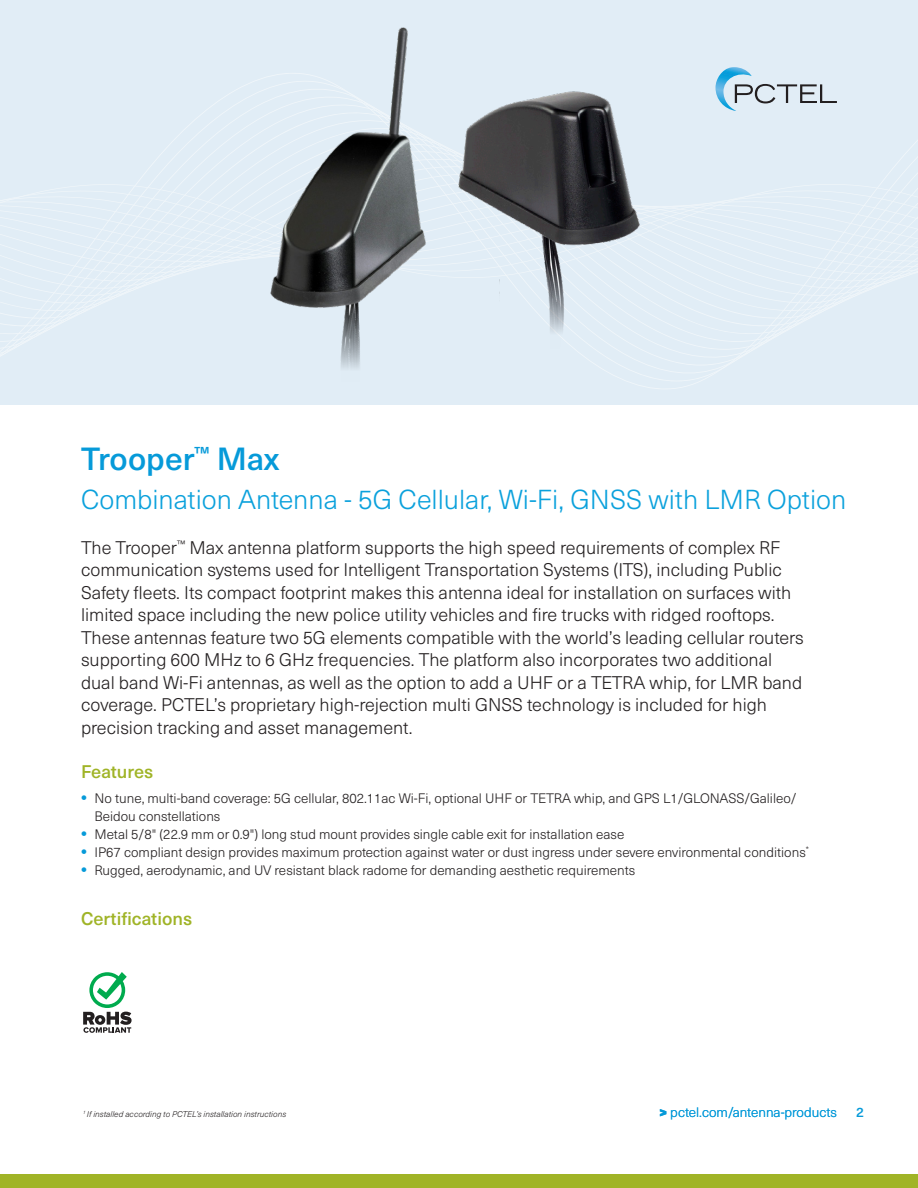
<style>
.page{position:relative;width:918px;height:1188px;background:#fff}
.page>*{position:absolute;margin:0;border:0;box-sizing:border-box;transform-origin:0 0}
.t1{font:500 31.5px "Neue Haas Unica W1 G";color:#069ad9}
.t2{font:300 27px "Neue Haas Unica W1 G";color:#0ba1dc}
.t3{font:300 18px/22.5px "Neue Haas Unica W1 G";color:#231f20}
.Bullet_list{font:500 18px "Neue Haas Unica W1 G";color:#a0b427}
.t4{font:300 13.5px/18px "Neue Haas Unica W1 G";color:#231f20}
.t5{font:300 13.5px "Neue Haas Unica W1 G";color:#069ad9}
.Bullet_list-2{font:500 13.5px "Neue Haas Unica W1 G";color:#069ad9}
.t6{font:italic 300 8.25px "Neue Haas Unica W1 G";color:#231f20}
.s1{font-weight:800;font-size:15px;color:#069ad9}
.s2{font-family:"Neue Haas Unica W1 G X Black";font-weight:400}
</style>
<div class="page">
<div style="left:0;top:1174px;width:918px;height:14px;background:#a0b427"></div>
<svg style="left:83px;top:972px;width:49px;height:61px"></svg>
<div style="left:0;top:0;width:918px;height:405px;background:#e1edf6"></div>
<svg style="left:0;top:82px;width:918px;height:307px"></svg>
<svg style="left:715px;top:67px;width:122px;height:44px"></svg>
<img style="left:252px;top:27px;width:247px;height:355px">
<img style="left:440px;top:49px;width:209px;height:300px">
<p class="t1" style="left:81px;top:435px;width:200px">Trooper<sup>™</sup> Max</p>
<p class="t2" style="left:81px;top:480px;width:767px">Combination Antenna - 5G Cellular, Wi-Fi, GNSS with LMR Option</p>
<p class="t3" style="left:81px;top:535px;width:724px">The Trooper<sup>™</sup> Max antenna platform supports the high speed requirements of complex RF communication systems used for Intelligent Transportation Systems (ITS), including Public Safety fleets. Its compact footprint makes this antenna ideal for installation on surfaces with limited space including the new police utility vehicles and fire trucks with ridged rooftops.<br>These antennas feature two 5G elements compatible with the world’s leading cellular routers supporting 600 MHz to 6 GHz frequencies. The platform also incorporates two additional dual band Wi-Fi antennas, as well as the option to add a UHF or a TETRA whip, for LMR band coverage. PCTEL’s proprietary high-rejection multi GNSS technology is included for high precision tracking and asset management.</p>
<p class="Bullet_list" style="left:81px;top:758px;width:74px">Features</p>
<p class="t4" style="left:94px;top:788px;width:704px;text-indent:-14px"><span class="s1">•</span> No tune, multi-band coverage: 5G cellular, 802.11ac Wi-Fi, optional UHF or TETRA whip, and GPS L1/GLONASS/Galileo/<br>Beidou constellations</p>
<p class="t4" style="left:81px;top:824px;width:545px"><span class="s1">•</span> Metal 5/8" (22.9 mm or 0.9") long stud mount provides single cable exit for installation ease</p>
<p class="t4" style="left:81px;top:842px;width:729px"><span class="s1">•</span> IP67 compliant design provides maximum protection against water or dust ingress under severe environmental conditions<sup>*</sup></p>
<p class="t4" style="left:81px;top:860px;width:556px"><span class="s1">•</span> Rugged, aerodynamic, and UV resistant black radome for demanding aesthetic requirements</p>
<p class="Bullet_list" style="left:81px;top:905px;width:113px">Certifications</p>
<p class="t5" style="left:660px;top:1103px;width:179px"><span class="s2">&gt;</span> pctel.com/antenna-products</p>
<p class="t6" style="left:83px;top:1108px;width:205px"><sup>1</sup> If installed according to PCTEL’s installation instructions</p>
<p class="Bullet_list-2" style="left:856px;top:1102px;width:9px">2</p>
</div>
